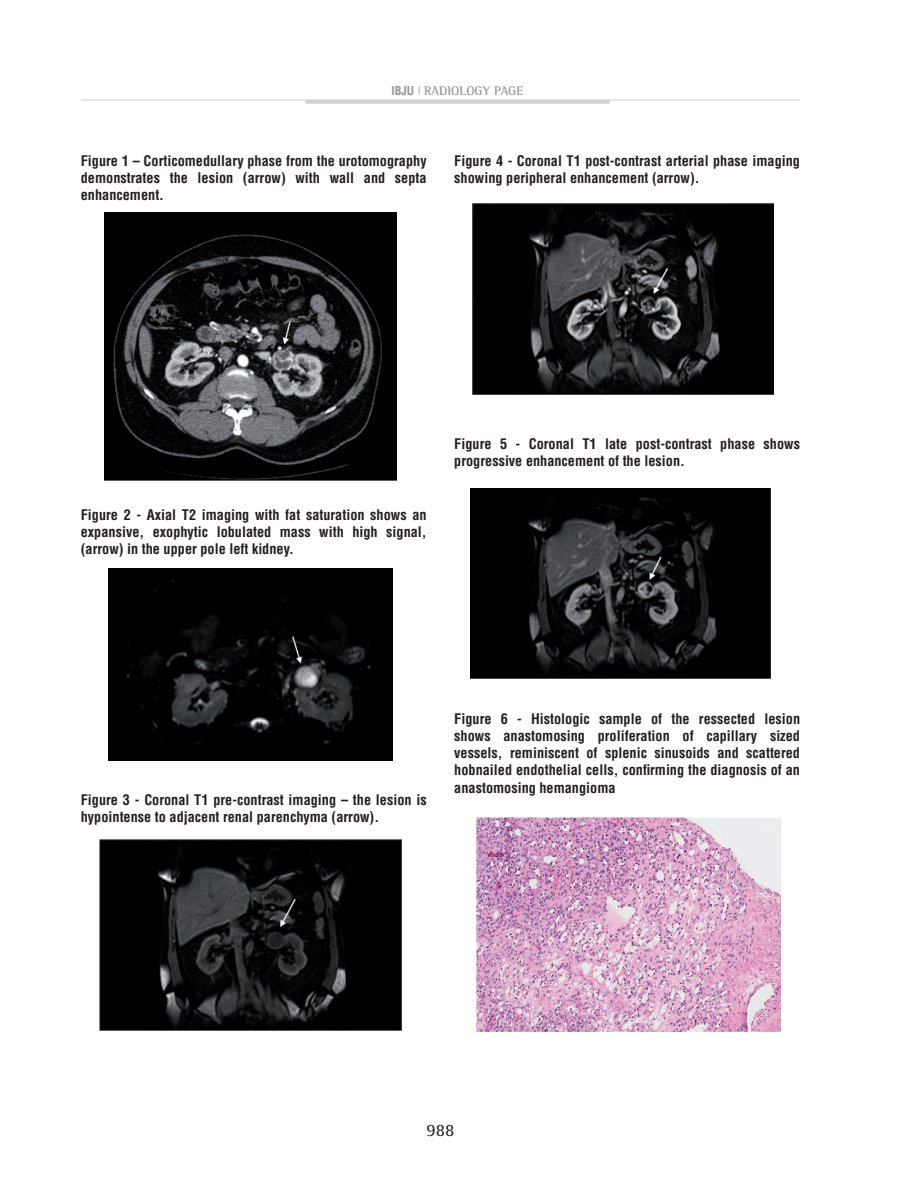
<style>
.page{position:relative;width:898px;height:1200px;background:#fff}
.page>*{position:absolute;margin:0;border:0;box-sizing:border-box;transform-origin:0 0}
.t1{font:18px "Rotis Serif";color:#231f20}
.t2{font:700 condensed 14.25px/17.1px "Helvetica";color:#231f20;text-align:justify}
.t3{font:700 12.75px "Rotis Semi Serif";color:#939598}
.s1{font-family:"Helvetica";font-stretch:condensed;font-size:12px}
</style>
<div class="page">
<hr style="left:81px;top:99px;width:718px;height:2px;background:#dcdddf">
<hr style="left:305px;top:100px;width:304px;height:4px;background:#d1d2d4">
<img style="left:104px;top:213px;width:292px;height:267px">
<img style="left:108px;top:568px;width:285px;height:192px">
<img style="left:100px;top:839px;width:301px;height:191px">
<img style="left:472px;top:204px;width:300px;height:190px">
<img style="left:470px;top:488px;width:300px;height:190px">
<img style="left:476px;top:817px;width:304px;height:214px">
<p class="t3" style="left:391px;top:83px;width:133px"><span class="s1">ibju</span> <sup>|</sup> RADIOLOGY PAGE</p>
<p class="t2" style="left:81px;top:152px;width:347px">Figure 1 – Corticomedullary phase from the urotomography demonstrates the lesion (arrow) with wall and septa enhancement.</p>
<p class="t2" style="left:454px;top:152px;width:347px">Figure 4 - Coronal T1 post-contrast arterial phase imaging showing peripheral enhancement (arrow).</p>
<p class="t2" style="left:81px;top:506px;width:347px">Figure 2 - Axial T2 imaging with fat saturation shows an expansive, exophytic lobulated mass with high signal, (arrow) in the upper pole left kidney.</p>
<p class="t2" style="left:454px;top:434px;width:347px">Figure 5 - Coronal T1 late post-contrast phase shows progressive enhancement of the lesion.</p>
<p class="t2" style="left:81px;top:791px;width:347px">Figure 3 - Coronal T1 pre-contrast imaging – the lesion is hypointense to adjacent renal parenchyma (arrow).</p>
<p class="t2" style="left:454px;top:710px;width:347px">Figure 6 - Histologic sample of the ressected lesion shows anastomosing proliferation of capillary sized vessels, reminiscent of splenic sinusoids and scattered hobnailed endothelial cells, confirming the diagnosis of an anastomosing hemangioma</p>
<p class="t1" style="left:426px;top:1119px;width:30px">988</p>
</div>
